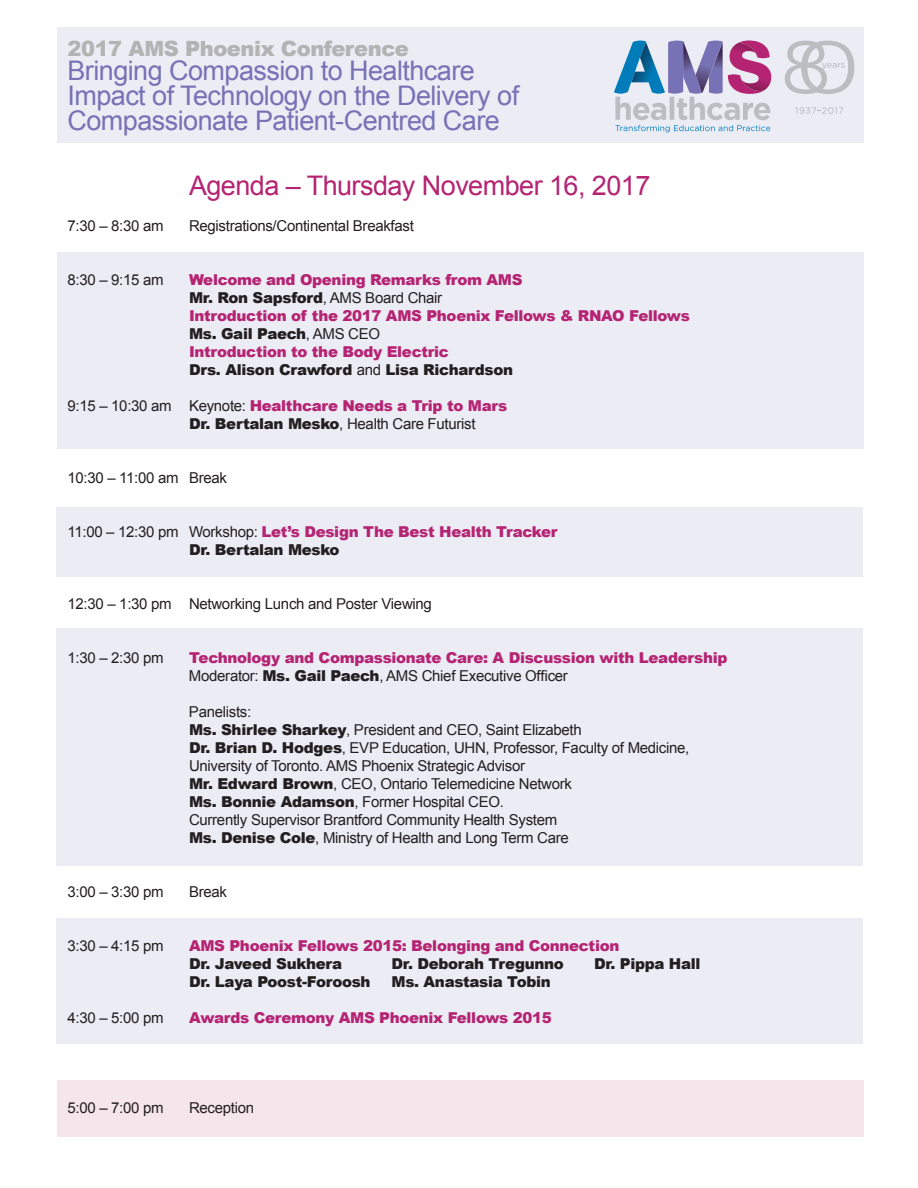
<style>
.page{position:relative;width:918px;height:1188px;background:#fff}
.page>*{position:absolute;margin:0;border:0;box-sizing:border-box;transform-origin:0 0}
.t1{font:27px/24.8px "Arial";letter-spacing:-.02em;color:#7672b5}
.t2{font:27px "Arial";letter-spacing:-.02em;color:#b52473}
.t3{font:900 21px "Arial";letter-spacing:-.02em;color:#b2b3b2}
.t4{font:15px/18px "Arial";letter-spacing:-.02em;color:#231f20}
.t5{font:900 15px/18px "Arial";letter-spacing:-.02em;color:#b52473}
.t6{font:900 15px "Arial";letter-spacing:-.02em;color:#231f20}
.s1{color:#231f20}
.s2{font-weight:400;color:#231f20}
.s3{font-weight:900;color:#b52473}
.s4{font-weight:900}
</style>
<div class="page">
<div style="left:56px;top:508px;width:806px;height:69px;background:#ececf5"></div>
<div style="left:56px;top:629px;width:806px;height:237px;background:#ececf5"></div>
<div style="left:57px;top:253px;width:807px;height:196px;background:#ececf5"></div>
<div style="left:56px;top:918px;width:806px;height:125px;background:#ececf5"></div>
<div style="left:57px;top:1080px;width:807px;height:57px;background:#f5e6eb"></div>
<div style="left:57px;top:27px;width:807px;height:116px;background:#ececf5"></div>
<svg style="left:785px;top:41px;width:69px;height:53px"></svg>
<svg style="left:795px;top:107px;width:48px;height:7px"></svg>
<svg style="left:614px;top:40px;width:157px;height:92px"></svg>
<h2 class="t3" style="left:68px;top:33px;width:343px">2017 AMS Phoenix Conference</h2>
<h1 class="t1" style="left:68px;top:59px;width:453px">Bringing Compassion to Healthcare<br>Impact of Technology on the Delivery of<br>Compassionate Patient-Centred Care</h1>
<h1 class="t2" style="left:189px;top:168px;width:463px">Agenda – Thursday November 16, 2017</h1>
<p class="t4" style="left:68px;top:217px;width:98px">7:30 – 8:30 am</p>
<p class="t4" style="left:189px;top:217px;width:226px">Registrations/Continental Breakfast</p>
<p class="t4" style="left:68px;top:271px;width:98px">8:30 – 9:15 am</p>
<p class="t5" style="left:189px;top:270px;width:502px">Welcome and Opening Remarks from AMS<br><span class="s1">Mr. Ron Sapsford</span><span class="s2">, AMS Board Chair<br></span>Introduction of the 2017 AMS Phoenix Fellows &amp; RNAO Fellows <span class="s1">Ms. Gail Paech</span><span class="s2">, AMS CEO<br></span>Introduction to the Body Electric<br><span class="s1">Drs. Alison Crawford</span> <span class="s2">and</span> <span class="s1">Lisa Richardson</span></p>
<p class="t4" style="left:189px;top:397px;width:320px;text-indent:-122px">9:15 – 10:30 am Keynote: <span class="s3">Healthcare Needs a Trip to Mars<br></span><span class="s4">Dr. Bertalan Mesko</span>, Health Care Futurist</p>
<p class="t4" style="left:68px;top:469px;width:161px">10:30 – 11:00 am Break</p>
<p class="t5" style="left:189px;top:522px;width:370px;text-indent:-122px"><span class="s2">11:00 – 12:30 pm Workshop:</span> Let’s Design The Best Health Tracker<br><span class="s1">Dr. Bertalan Mesko</span></p>
<p class="t4" style="left:68px;top:595px;width:366px">12:30 – 1:30 pm Networking Lunch and Poster Viewing</p>
<p class="t4" style="left:68px;top:649px;width:98px">1:30 – 2:30 pm</p>
<p class="t5" style="left:189px;top:648px;width:540px">Technology and Compassionate Care: A Discussion with Leadership<br><span class="s2">Moderator:</span> <span class="s1">Ms. Gail Paech</span><span class="s2">, AMS Chief Executive Officer</span></p>
<p class="t4" style="left:189px;top:703px;width:502px">Panelists:<br><span class="s4">Ms. Shirlee Sharkey</span>, President and CEO, Saint Elizabeth<br><span class="s4">Dr. Brian D. Hodges</span>, EVP Education, UHN, Professor, Faculty of Medicine, University of Toronto. AMS Phoenix Strategic Advisor<br><span class="s4">Mr. Edward Brown</span>, CEO, Ontario Telemedicine Network<br><span class="s4">Ms. Bonnie Adamson</span>, Former Hospital CEO.<br>Currently Supervisor Brantford Community Health System<br><span class="s4">Ms. Denise Cole</span>, Ministry of Health and Long Term Care</p>
<p class="t4" style="left:68px;top:883px;width:98px">3:00 – 3:30 pm</p>
<p class="t4" style="left:189px;top:883px;width:39px">Break</p>
<p class="t4" style="left:68px;top:937px;width:98px">3:30 – 4:15 pm</p>
<p class="t5" style="left:189px;top:936px;width:432px">AMS Phoenix Fellows 2015: Belonging and Connection</p>
<p class="t6" style="left:189px;top:953px;width:155px">Dr. Javeed Sukhera</p>
<p class="t6" style="left:392px;top:953px;width:174px">Dr. Deborah Tregunno</p>
<p class="t6" style="left:594px;top:953px;width:108px">Dr. Pippa Hall</p>
<p class="t6" style="left:189px;top:971px;width:183px">Dr. Laya Poost-Foroosh</p>
<p class="t6" style="left:392px;top:971px;width:161px">Ms. Anastasia Tobin</p>
<p class="t4" style="left:68px;top:1009px;width:98px">4:30 – 5:00 pm</p>
<p class="t5" style="left:189px;top:1008px;width:364px">Awards Ceremony AMS Phoenix Fellows 2015</p>
<p class="t4" style="left:68px;top:1099px;width:98px">5:00 – 7:00 pm</p>
<p class="t4" style="left:189px;top:1099px;width:67px">Reception</p>
</div>
